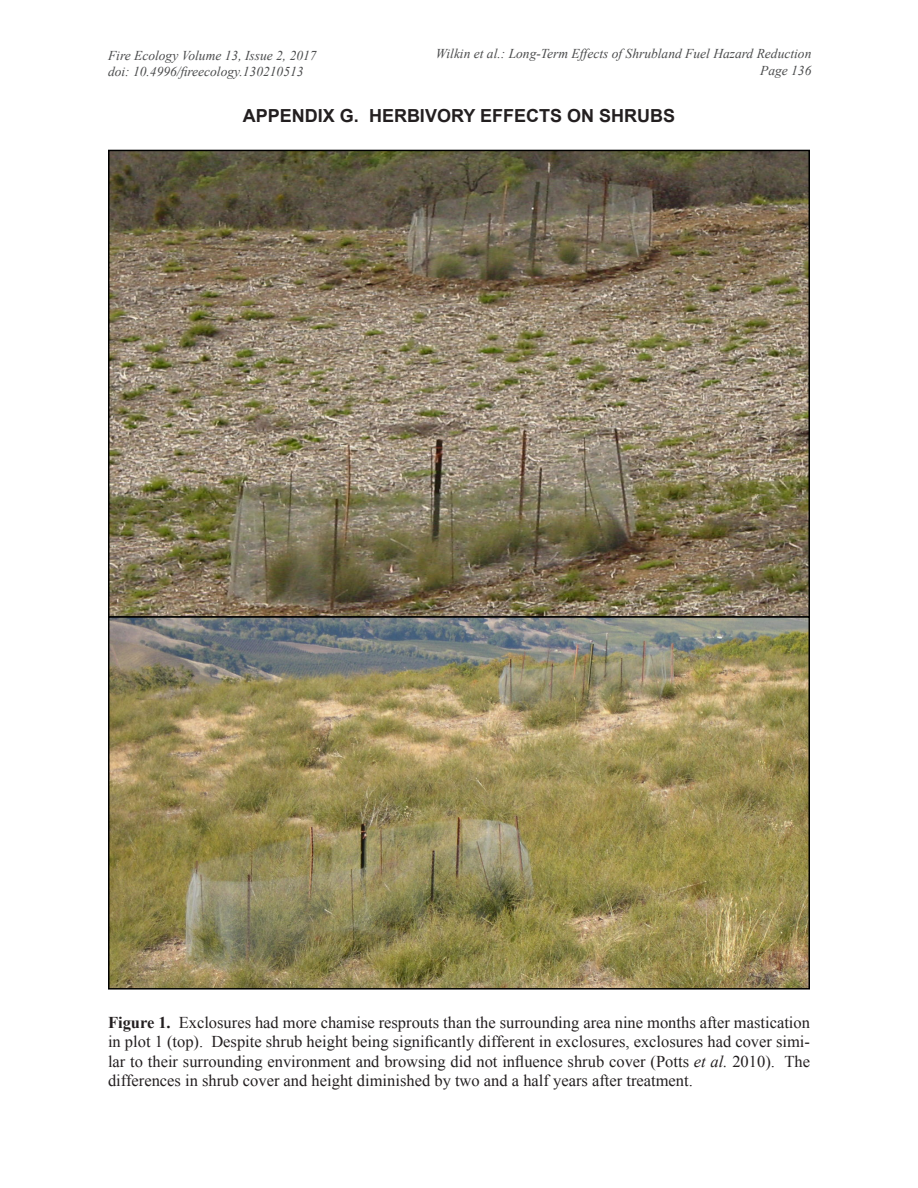
<style>
.page{position:relative;width:918px;height:1188px;background:#fff}
.page>*{position:absolute;margin:0;border:0;box-sizing:border-box;transform-origin:0 0}
.t1{font:700 18px "Arial";color:#231f20}
.t2{font:16.5px/19.5px "Times New Roman";color:#231f20;text-align:justify}
.t3{font:italic 13.5px/16.2px "Times New Roman";color:#4b4c4d}
.s1{font-weight:700}
.s2{font-style:italic}
</style>
<div class="page">
<img style="left:111px;top:153px;width:696px;height:834px">
<div style="left:108px;top:616px;width:702px;height:374px;border:2px solid #000"></div>
<p class="t3" style="left:108px;top:47px;width:210px">Fire Ecology Volume 13, Issue 2, 2017 doi: 10.4996/fireecology.130210513</p>
<p class="t3" style="left:436px;top:45px;width:377px;text-align:right">Wilkin et al.: Long-Term Effects of Shrubland Fuel Hazard Reduction<br>Page 136</p>
<p class="t1" style="left:243px;top:104px;width:434px">APPENDIX G. HERBIVORY EFFECTS ON SHRUBS</p>
<p class="t2" style="left:108px;top:1012px;width:704px"><span class="s1">Figure 1.</span> Exclosures had more chamise resprouts than the surrounding area nine months after mastication in plot 1 (top). Despite shrub height being significantly different in exclosures, exclosures had cover simi&shy;lar to their surrounding environment and browsing did not influence shrub cover (Potts <span class="s2">et al.</span> 2010). The differences in shrub cover and height diminished by two and a half years after treatment.</p>
</div>
